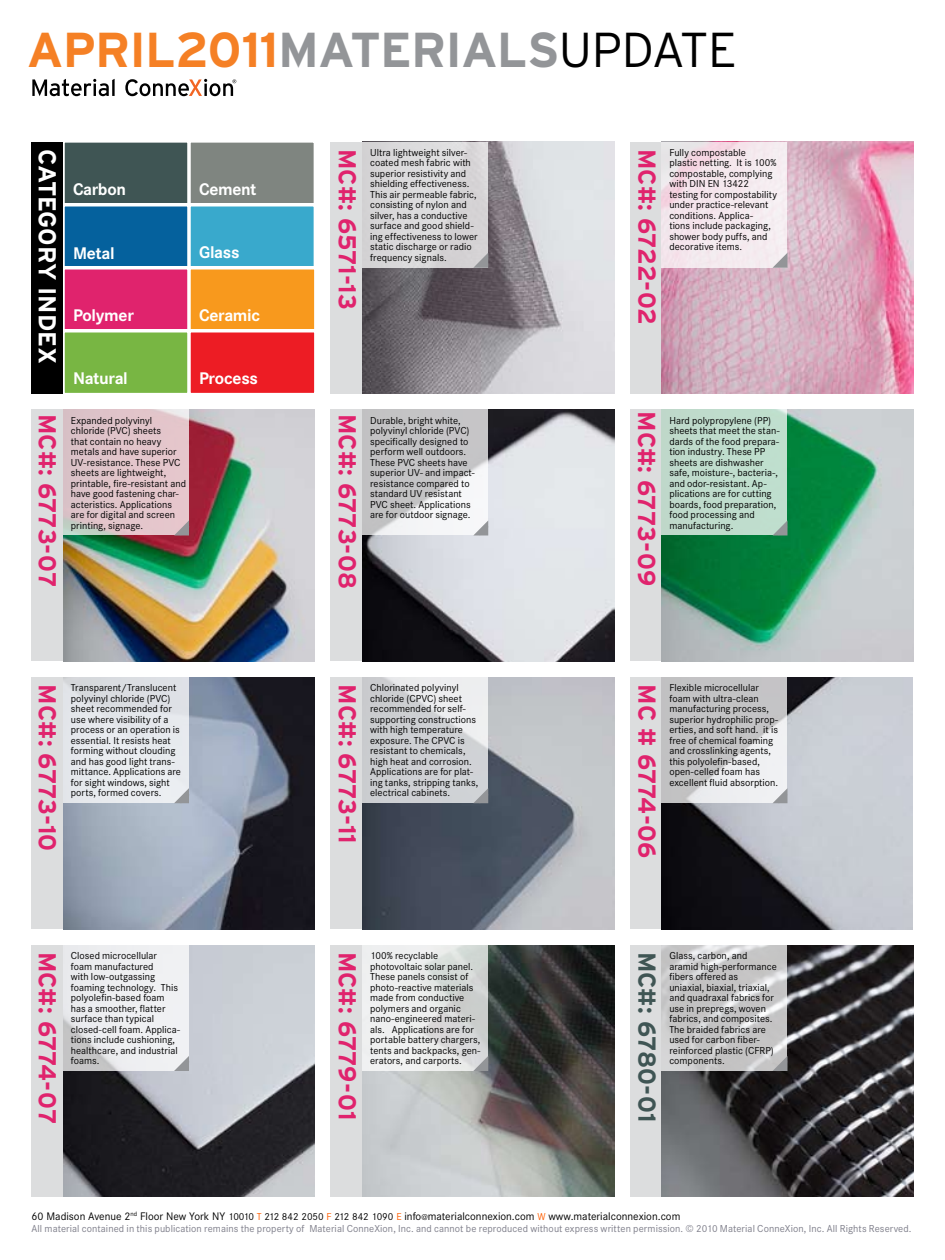
<style>
.page{position:relative;width:945px;height:1260px;background:#fff}
.page>*{position:absolute;margin:0;border:0;box-sizing:border-box;transform-origin:0 0}
.t1{font:700 49px "Interstate";letter-spacing:-.015em;color:#f58025}
.t2{font:700 24.5px "Interstate";letter-spacing:-.005em;color:#e0236d}
.t3{font:700 24.5px "Interstate";letter-spacing:-.01em;color:#fff}
.t4{font:700 24.5px "Interstate";letter-spacing:-.005em;color:#3f5554}
.t5{font:700 17.5px "Corporate S";letter-spacing:-.02em;color:#fff}
.t6{font:11.38px "Corporate S";color:#000}
.t7{font:10.5px/10.5px "Corporate S";color:#000}
.t8{font:10.5px "Corporate S";letter-spacing:.005em;color:#7e7e8a}
.s1{color:#939598}
.s2{font-weight:300;color:#000}
.s3{font-size:10.5px}
.s4{font-size:10.5px;color:#ff6309}
.s5{font-size:8.75px}
</style>
<div class="page">
<svg style="left:32px;top:79px;width:83px;height:17px"></svg>
<svg style="left:125px;top:79px;width:111px;height:17px"></svg>
<div style="left:32px;top:142px;width:31px;height:252px;background:#000"></div>
<div style="left:63px;top:141px;width:126px;height:64px;background:#3f5554;border:2px solid #fff"></div>
<div style="left:63px;top:268px;width:126px;height:63px;background:#e0236d;border:2px solid #fff"></div>
<div style="left:189px;top:268px;width:127px;height:63px;background:#f8991d;border:2px solid #fff"></div>
<div style="left:189px;top:141px;width:126px;height:64px;background:#7f8580;border:2px solid #fff"></div>
<div style="left:63px;top:205px;width:126px;height:63px;background:#05619d;border:2px solid #fff"></div>
<div style="left:189px;top:205px;width:126px;height:63px;background:#39a9cc;border:2px solid #fff"></div>
<div style="left:63px;top:331px;width:126px;height:64px;background:#78b643;border:2px solid #fff"></div>
<div style="left:189px;top:331px;width:127px;height:64px;background:#ed1c24;border:2px solid #fff"></div>
<div style="left:630px;top:945px;width:32px;height:252px;background:#dcddde"></div>
<div style="left:331px;top:945px;width:31px;height:252px;background:#dcddde"></div>
<div style="left:32px;top:945px;width:31px;height:252px;background:#dcddde"></div>
<div style="left:630px;top:677px;width:32px;height:252px;background:#dcddde"></div>
<div style="left:331px;top:677px;width:31px;height:252px;background:#dcddde"></div>
<div style="left:32px;top:677px;width:31px;height:252px;background:#dcddde"></div>
<div style="left:630px;top:410px;width:32px;height:252px;background:#dcddde"></div>
<div style="left:331px;top:410px;width:31px;height:252px;background:#dcddde"></div>
<div style="left:32px;top:410px;width:31px;height:252px;background:#dcddde"></div>
<div style="left:630px;top:142px;width:32px;height:252px;background:#dcddde"></div>
<div style="left:331px;top:142px;width:31px;height:252px;background:#dcddde"></div>
<img style="left:63px;top:677px;width:252px;height:252px">
<img style="left:63px;top:410px;width:252px;height:252px">
<img style="left:662px;top:410px;width:252px;height:252px">
<img style="left:362px;top:410px;width:252px;height:252px">
<img style="left:362px;top:142px;width:252px;height:252px">
<img style="left:662px;top:142px;width:251px;height:252px">
<img style="left:362px;top:677px;width:252px;height:252px">
<img style="left:662px;top:677px;width:251px;height:252px">
<img style="left:362px;top:945px;width:252px;height:252px">
<img style="left:662px;top:945px;width:252px;height:252px">
<img style="left:63px;top:945px;width:252px;height:252px">
<div style="left:63px;top:410px;width:126px;height:126px;background:#e2c5ca"></div>
<div style="left:362px;top:142px;width:126px;height:126px;background:#d9d8d9"></div>
<svg style="left:362px;top:410px;width:126px;height:126px;fill:#c5c4c6"></svg>
<svg style="left:662px;top:142px;width:126px;height:126px;background:#f3e6ec"></svg>
<div style="left:662px;top:410px;width:126px;height:126px;background:#bfdccc"></div>
<div style="left:63px;top:677px;width:126px;height:126px;background:linear-gradient(to right,#e2e5e9,#e6e8ed)"></div>
<svg style="left:473px;top:253px;width:15px;height:15px"></svg>
<svg style="left:773px;top:253px;width:15px;height:15px"></svg>
<svg style="left:175px;top:521px;width:14px;height:14px"></svg>
<svg style="left:473px;top:520px;width:15px;height:15px"></svg>
<svg style="left:773px;top:520px;width:15px;height:15px"></svg>
<svg style="left:174px;top:788px;width:15px;height:15px"></svg>
<svg style="left:362px;top:677px;width:126px;height:126px;background:#d4d6d9"></svg>
<svg style="left:473px;top:788px;width:15px;height:15px"></svg>
<svg style="left:662px;top:677px;width:126px;height:126px;fill:#c3c3c4"></svg>
<svg style="left:773px;top:788px;width:15px;height:15px"></svg>
<svg style="left:362px;top:945px;width:126px;height:126px;fill:#edeeed"></svg>
<svg style="left:473px;top:1056px;width:15px;height:15px"></svg>
<svg style="left:662px;top:945px;width:126px;height:126px;background:#cbcbcb"></svg>
<svg style="left:773px;top:1056px;width:15px;height:15px"></svg>
<svg style="left:63px;top:945px;width:126px;height:126px;fill:#eeeff1"></svg>
<svg style="left:174px;top:1056px;width:15px;height:15px"></svg>
<h1 class="t1" style="left:27px;top:22px;width:711px">APRIL2011<span class="s1">MATERIALS</span><span class="s2">UPDATE</span></h1>
<h2 class="t3" style="left:61px;top:149px;width:217px;rotate:90deg">CATEGORY INDEX</h2>
<h2 class="t2" style="left:61px;top:414px;width:175px;rotate:90deg">MC#: 6773-07</h2>
<h3 class="t5" style="left:73px;top:179px;width:55px">Carbon</h3>
<h3 class="t5" style="left:73px;top:243px;width:43px">Metal</h3>
<h3 class="t5" style="left:199px;top:179px;width:59px">Cement</h3>
<h3 class="t5" style="left:199px;top:242px;width:42px">Glass</h3>
<h3 class="t5" style="left:73px;top:305px;width:62px">Polymer</h3>
<h3 class="t5" style="left:199px;top:305px;width:63px">Ceramic</h3>
<h3 class="t5" style="left:73px;top:368px;width:56px">Natural</h3>
<h3 class="t5" style="left:199px;top:368px;width:60px">Process</h3>
<p class="t7" style="left:71px;top:415px;width:117px">Expanded polyvinyl chloride (PVC) sheets<br>that contain no heavy metals and have superior<br>UV-resistance. These PVC sheets are lightweight, printable, fire-resistant and have good fastening char&shy;acteristics. Applications are for digital and screen printing, signage.</p>
<h2 class="t2" style="left:61px;top:684px;width:168px;rotate:90deg">MC#: 6773-10</h2>
<p class="t7" style="left:71px;top:683px;width:112px">Transparent/Translucent polyvinyl chloride (PVC) sheet recommended for use where visibility of a process or an operation is essential. It resists heat forming without clouding and has good light trans&shy;mittance. Applications are for sight windows, sight ports, formed covers.</p>
<h2 class="t2" style="left:361px;top:149px;width:162px;rotate:90deg">MC#: 6571-13</h2>
<p class="t7" style="left:370px;top:147px;width:109px">Ultra lightweight silver&shy;coated mesh fabric with superior resistivity and shielding effectiveness.<br>This air permeable fabric, consisting of nylon and silver, has a conductive surface and good shield&shy;ing effectiveness to lower static discharge or radio frequency signals.</p>
<h2 class="t2" style="left:361px;top:414px;width:177px;rotate:90deg">MC#: 6773-08</h2>
<p class="t7" style="left:370px;top:415px;width:106px">Durable, bright white, polyvinyl chloride (PVC) specifically designed to perform well outdoors.<br>These PVC sheets have superior UV- and impact&shy;resistance compared to standard UV resistant<br>PVC sheet. Applications are for outdoor signage.</p>
<h2 class="t2" style="left:661px;top:149px;width:177px;rotate:90deg">MC#: 6722-02</h2>
<p class="t7" style="left:669px;top:147px;width:109px">Fully compostable<br>plastic netting. It is 100% compostable, complying with DIN EN 13422 testing for compostability under practice-relevant conditions. Applica-<br>tions include packaging, shower body puffs, and decorative items.</p>
<h2 class="t2" style="left:661px;top:411px;width:176px;rotate:90deg">MC#: 6773-09</h2>
<p class="t7" style="left:669px;top:415px;width:112px">Hard polypropylene (PP) sheets that meet the stan&shy;dards of the food prepara&shy;tion industry. These PP sheets are dishwasher safe, moisture-, bacteria-, and odor-resistant. Ap&shy;plications are for cutting boards, food preparation, food processing and manufacturing.</p>
<h2 class="t2" style="left:361px;top:684px;width:160px;rotate:90deg">MC#: 6773-11</h2>
<p class="t7" style="left:370px;top:683px;width:110px">Chlorinated polyvinyl chloride (CPVC) sheet recommended for self&shy;supporting constructions with high temperature exposure. The CPVC is resistant to chemicals, high heat and corrosion.<br>Applications are for plat&shy;ing tanks, stripping tanks, electrical cabinets.</p>
<p class="t7" style="left:669px;top:683px;width:110px">Flexible microcellular foam with ultra-clean manufacturing process, superior hydrophilic prop&shy;erties, and soft hand. it is free of chemical foaming and crosslinking agents, this polyolefin-based, open-celled foam has excellent fluid absorption.</p>
<h2 class="t2" style="left:661px;top:684px;width:175px;rotate:90deg">MC # 6774-06</h2>
<h2 class="t2" style="left:61px;top:952px;width:174px;rotate:90deg">MC#: 6774-07</h2>
<p class="t7" style="left:71px;top:950px;width:111px">Closed microcellular foam manufactured<br>with low-outgassing foaming technology. This polyolefin-based foam has a smoother, flatter surface than typical closed-cell foam. Applica&shy;tions include cushioning, healthcare, and industrial foams.</p>
<p class="t7" style="left:370px;top:950px;width:112px">100% recyclable photovoltaic solar panel.<br>These panels consist of photo-reactive materials made from conductive polymers and organic nano-engineered materi&shy;als. Applications are for portable battery chargers, tents and backpacks, gen&shy;erators, and carports.</p>
<p class="t7" style="left:669px;top:950px;width:109px">Glass, carbon, and aramid high-performance fibers offered as<br>uniaxial, biaxial, triaxial, and quadraxal fabrics for use in prepregs, woven fabrics, and composites.<br>The braided fabrics are used for carbon fiber&shy;reinforced plastic (CFRP) components.</p>
<h2 class="t2" style="left:361px;top:952px;width:170px;rotate:90deg">MC#: 6779-01</h2>
<h2 class="t4" style="left:661px;top:952px;width:172px;rotate:90deg">MC#: 6780-01</h2>
<p class="t6" style="left:32px;top:1209px;width:650px">60 Madison Avenue 2<sup>nd</sup> Floor New York NY <span class="s3">10010</span> <span class="s4">T</span> <span class="s3">212 842 2050</span> <span class="s4">F</span> <span class="s3">212 842 1090</span> <span class="s4">E</span> info<span class="s5">@</span>materialconnexion.com <span class="s4">W</span> www.materialconnexion.com</p>
<p class="t8" style="left:32px;top:1222px;width:882px">All material contained in this publication remains the property of Material ConneXion, Inc. and cannot be reproduced without express written permission. © 2010 Material ConneXion, Inc. All Rights Reserved.</p>
</div>
